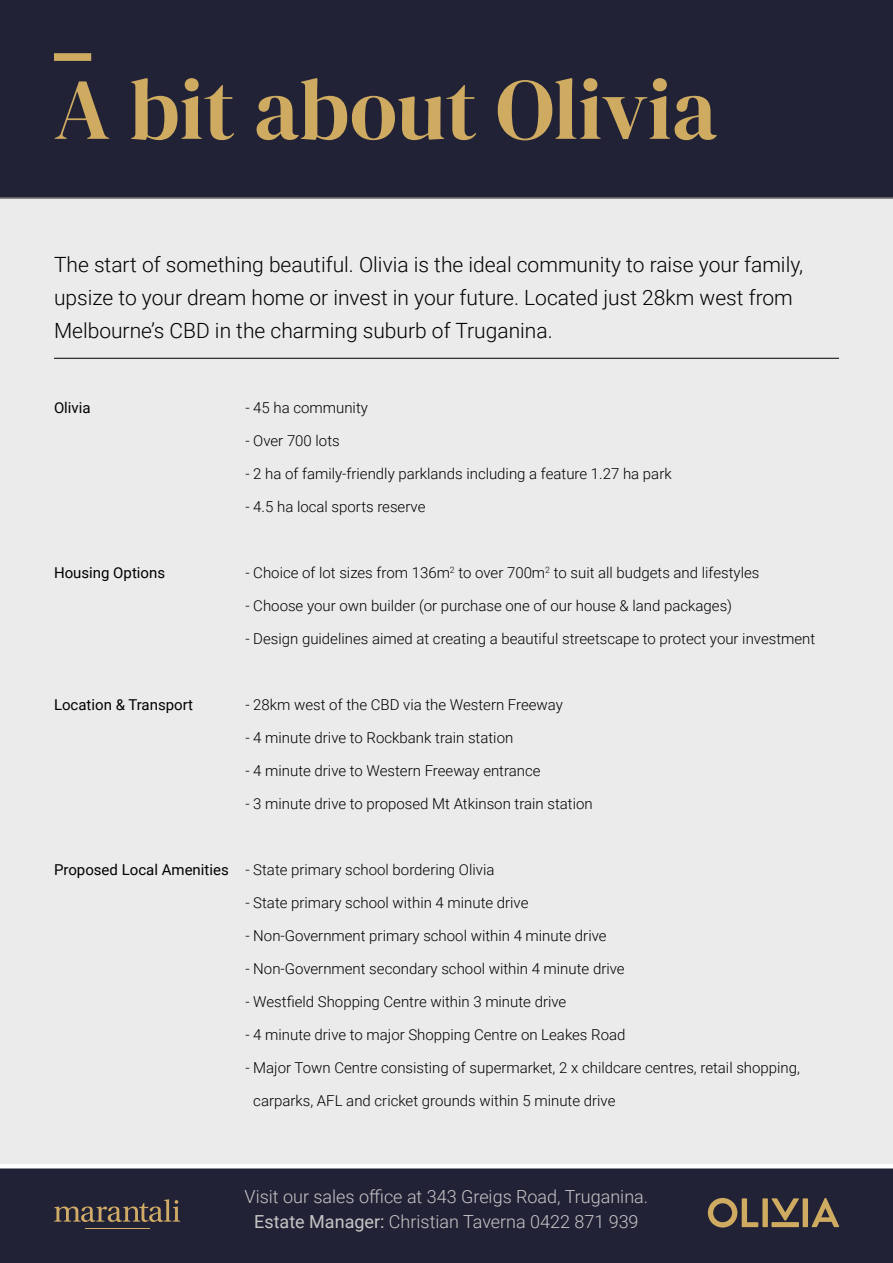
<style>
.page{position:relative;width:893px;height:1263px;background:#222237}
.page>*{position:absolute;margin:0;border:0;box-sizing:border-box;transform-origin:0 0}
.t1{font:86.7px "DM Serif Display";color:#ceab61}
.t2{font:300 21px/33px "Roboto";color:#000}
.t3{font:300 18px/24.6px "Roboto";color:#c6c6c6;text-align:center}
.t4{font:300 15px "Roboto";color:#000}
.t5{font:15px "Roboto";color:#000}
.s1{font-weight:400}
</style>
<div class="page">
<div style="left:0;top:198px;width:893px;height:966px;background:#ebebeb"></div>
<hr style="left:0;top:1164px;width:893px;height:4px;background:#fff">
<svg style="left:54px;top:1199px;width:126px;height:23px"></svg>
<hr style="left:85px;top:1228px;width:64px;height:1px;background:#d0ab66">
<svg style="left:708px;top:1198px;width:50px;height:29px"></svg>
<div style="left:762px;top:1198px;width:6px;height:29px;background:#ceab61"></div>
<div style="left:771px;top:1222px;width:28px;height:5px;background:#ceab61"></div>
<svg style="left:771px;top:1198px;width:28px;height:22px"></svg>
<div style="left:803px;top:1198px;width:5px;height:29px;background:#ceab61"></div>
<svg style="left:811px;top:1198px;width:28px;height:29px"></svg>
<div style="left:54px;top:53px;width:37px;height:8px;background:#ceab61"></div>
<hr style="left:54px;top:358px;width:785px;height:1px;background:#000">
<h1 class="t1" style="left:54px;top:59px;width:664px">A bit about Olivia</h1>
<h2 class="t2" style="left:54px;top:247px;width:751px">The start of something beautiful. Olivia is the ideal community to raise your family, upsize to your dream home or invest in your future. Located just 28km west from<br>Melbourne’s CBD in the charming suburb of Truganina.</h2>
<p class="t5" style="left:54px;top:397px;width:38px">Olivia</p>
<p class="t4" style="left:245px;top:397px;width:124px">- 45 ha community</p>
<p class="t4" style="left:245px;top:430px;width:96px">- Over 700 lots</p>
<p class="t4" style="left:245px;top:463px;width:428px">- 2 ha of family-friendly parklands including a feature 1.27 ha park</p>
<p class="t4" style="left:245px;top:496px;width:182px">- 4.5 ha local sports reserve</p>
<p class="t5" style="left:54px;top:562px;width:113px">Housing Options</p>
<p class="t4" style="left:245px;top:562px;width:515px">- Choice of lot sizes from 136m<sup>2</sup> to over 700m<sup>2</sup> to suit all budgets and lifestyles</p>
<p class="t4" style="left:245px;top:595px;width:488px">- Choose your own builder (or purchase one of our house &amp; land packages)</p>
<p class="t4" style="left:245px;top:628px;width:571px">- Design guidelines aimed at creating a beautiful streetscape to protect your investment</p>
<p class="t5" style="left:54px;top:694px;width:141px">Location &amp; Transport</p>
<p class="t4" style="left:245px;top:694px;width:319px">- 28km west of the CBD via the Western Freeway</p>
<p class="t4" style="left:245px;top:727px;width:269px">- 4 minute drive to Rockbank train station</p>
<p class="t4" style="left:245px;top:760px;width:297px">- 4 minute drive to Western Freeway entrance</p>
<p class="t4" style="left:245px;top:793px;width:349px">- 3 minute drive to proposed Mt Atkinson train station</p>
<p class="t4" style="left:54px;top:859px;width:442px"><span class="s1">Proposed Local Amenities</span> - State primary school bordering Olivia</p>
<p class="t4" style="left:245px;top:892px;width:285px">- State primary school within 4 minute drive</p>
<p class="t4" style="left:245px;top:925px;width:363px">- Non-Government primary school within 4 minute drive</p>
<p class="t4" style="left:245px;top:958px;width:381px">- Non-Government secondary school within 4 minute drive</p>
<p class="t4" style="left:245px;top:991px;width:322px">- Westfield Shopping Centre within 3 minute drive</p>
<p class="t4" style="left:245px;top:1024px;width:382px">- 4 minute drive to major Shopping Centre on Leakes Road</p>
<p class="t4" style="left:245px;top:1057px;width:556px">- Major Town Centre consisting of supermarket, 2 x childcare centres, retail shopping,</p>
<p class="t4" style="left:253px;top:1090px;width:364px">carparks, AFL and cricket grounds within 5 minute drive</p>
<p class="t3" style="left:245px;top:1184px;width:405px">Visit our sales office at 343 Greigs Road, Truganina.<br><span class="s1">Estate Manager:</span> Christian Taverna 0422 871 939</p>
</div>
